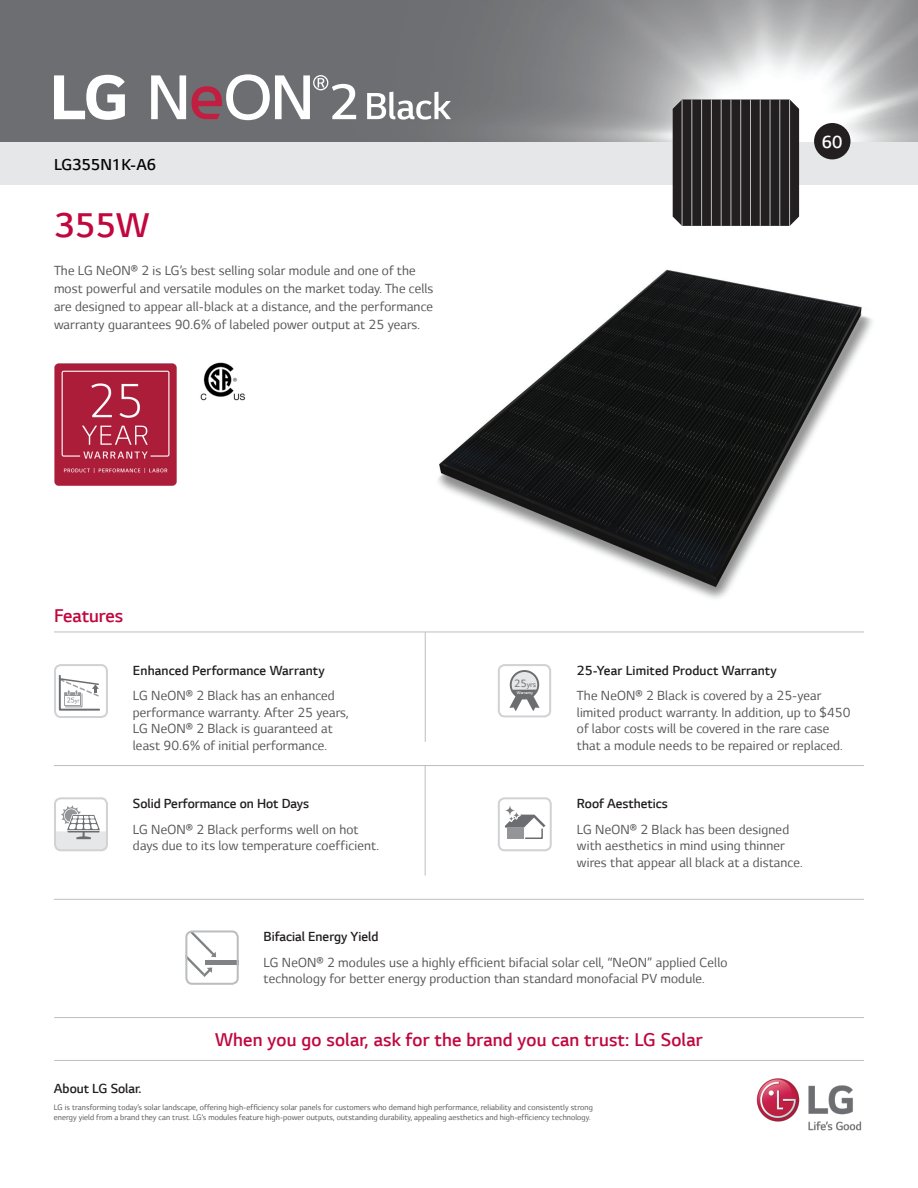
<style>
.page{position:relative;width:918px;height:1188px;background:#fff}
.page>*{position:absolute;margin:0;border:0;box-sizing:border-box;transform-origin:0 0}
.t1{font:300 39px "LG Smart";color:#c0073e}
.t2{font:300 21px "LG Smart";letter-spacing:.01em;color:#c0073e}
.t3{font:300 19.8px "LG Smart";color:#fff}
.t4{font:300 18px "LG Smart";color:#040503}
.t5{font:15px/16.5px "LG Smart";letter-spacing:.01em;color:#57585a}
.t6{font:300 15px "LG Smart";color:#231f20}
.t7{font:9px/10.5px "LG Smart";letter-spacing:.01em;color:#57585a}
.t8{font:300 8.25px "LG Smart";color:#7a7c7f}
.t9{font:300 4.5px "LG Smart";color:#fcfcfc}
.s1{font-weight:400;font-size:12px;color:#6c6d70}
</style>
<div class="page">
<img style="left:438px;top:269px;width:435px;height:330px">
<div style="left:0;top:141px;width:918px;height:44px;background:#e6e7e9"></div>
<img style="left:0;top:0;width:918px;height:141px">
<svg style="left:673px;top:99px;width:126px;height:127px;background:#2c2829"></svg>
<hr style="left:682px;top:99px;width:1px;height:127px;background:#bcbdc0">
<hr style="left:692px;top:99px;width:1px;height:127px;background:#bcbdc0">
<hr style="left:701px;top:99px;width:1px;height:127px;background:#bcbdc0">
<hr style="left:711px;top:99px;width:1px;height:127px;background:#bcbdc0">
<hr style="left:721px;top:99px;width:1px;height:127px;background:#bcbdc0">
<hr style="left:731px;top:99px;width:1px;height:127px;background:#bcbdc0">
<hr style="left:740px;top:99px;width:1px;height:127px;background:#bcbdc0">
<hr style="left:750px;top:99px;width:1px;height:127px;background:#bcbdc0">
<hr style="left:760px;top:99px;width:1px;height:127px;background:#bcbdc0">
<hr style="left:770px;top:99px;width:1px;height:127px;background:#bcbdc0">
<hr style="left:780px;top:99px;width:1px;height:127px;background:#bcbdc0">
<hr style="left:789px;top:99px;width:1px;height:127px;background:#bcbdc0">
<div style="left:814px;top:123px;width:37px;height:36px;background:#231f20;border-radius:50%"></div>
<svg style="left:151px;top:75px;width:35px;height:44px"></svg>
<svg style="left:54px;top:75px;width:71px;height:45px"></svg>
<svg style="left:192px;top:74px;width:164px;height:46px"></svg>
<svg style="left:367px;top:92px;width:84px;height:28px"></svg>
<img style="left:54px;top:363px;width:123px;height:123px">
<hr style="left:54px;top:632px;width:810px;height:1px;background:#bcbdc0">
<hr style="left:54px;top:1060px;width:810px;height:1px;background:#bcbdc0">
<hr style="left:54px;top:1017px;width:810px;height:1px;background:#bcbdc0">
<img style="left:756px;top:1078px;width:106px;height:52px">
<div style="left:54px;top:664px;width:54px;height:54px;border:2px solid #d1d2d4;border-radius:6px"></div>
<svg style="left:58px;top:674px;width:42px;height:37px"></svg>
<div style="left:498px;top:797px;width:54px;height:54px;border:2px solid #d1d2d4;border-radius:6px"></div>
<div style="left:504px;top:804px;width:12px;height:13px;border:2px solid #fff;border-radius:5px"></div>
<div style="left:512px;top:811px;width:9px;height:9px;border:2px solid #fff;border-radius:3px"></div>
<svg style="left:505px;top:805px;width:10px;height:10px"></svg>
<svg style="left:513px;top:812px;width:7px;height:6px"></svg>
<svg style="left:505px;top:815px;width:40px;height:24px"></svg>
<svg style="left:57px;top:805px;width:48px;height:46px"></svg>
<div style="left:54px;top:797px;width:54px;height:54px;border:2px solid #d1d2d4;border-radius:6px"></div>
<div style="left:498px;top:664px;width:53px;height:53px;border:2px solid #d1d2d4;border-radius:6px"></div>
<svg style="left:510px;top:670px;width:29px;height:29px"></svg>
<div style="left:512px;top:672px;width:25px;height:26px;background:#e6e7e9;border-radius:50%"></div>
<svg style="left:509px;top:690px;width:31px;height:21px"></svg>
<hr style="left:425px;top:632px;width:1px;height:110px;background:#bcbdc0">
<hr style="left:425px;top:766px;width:1px;height:110px;background:#bcbdc0">
<hr style="left:54px;top:899px;width:810px;height:1px;background:#bcbdc0">
<hr style="left:54px;top:765px;width:810px;height:1px;background:#bcbdc0">
<svg style="left:188px;top:934px;width:28px;height:43px"></svg>
<hr style="left:205px;top:960px;width:33px;height:4px;background:#808384">
<div style="left:185px;top:931px;width:54px;height:54px;border:2px solid #bcbdbf;border-radius:6px"></div>
<img style="left:200px;top:362px;width:46px;height:39px">
<p class="t4" style="left:54px;top:155px;width:104px">LG355N1K-A6</p>
<p class="t1" style="left:54px;top:205px;width:97px">355W</p>
<p class="t5" style="left:54px;top:262px;width:381px;line-height:18px">The LG NeON® 2 is LG’s best selling solar module and one of the most powerful and versatile modules on the market today. The cells are designed to appear all-black at a distance, and the performance warranty guarantees 90.6% of labeled power output at 25 years.</p>
<p class="t3" style="left:822px;top:132px;width:22px">60</p>
<p class="t2" style="left:54px;top:604px;width:71px">Features</p>
<p class="t6" style="left:133px;top:662px;width:193px">Enhanced Performance Warranty</p>
<p class="t5" style="left:133px;top:688px;width:217px">LG NeON® 2 Black has an enhanced performance warranty. After 25 years, LG NeON® 2 Black is guaranteed at least 90.6% of initial performance.</p>
<p class="t6" style="left:133px;top:795px;width:178px">Solid Performance on Hot Days</p>
<p class="t5" style="left:133px;top:821px;width:247px">LG NeON® 2 Black performs well on hot days due to its low temperature coefficient.</p>
<p class="t8" style="left:514px;top:680px;width:23px"><span class="s1">25</span>yrs</p>
<p class="t9" style="left:517px;top:690px;width:18px">Warranty</p>
<p class="t6" style="left:577px;top:662px;width:201px">25-Year Limited Product Warranty</p>
<p class="t5" style="left:577px;top:688px;width:275px">The NeON® 2 Black is covered by a 25-year limited product warranty. In addition, up to $450 of labor costs will be covered in the rare case that a module needs to be repaired or replaced.</p>
<p class="t6" style="left:577px;top:795px;width:92px">Roof Aesthetics</p>
<p class="t5" style="left:577px;top:821px;width:227px">LG NeON® 2 Black has been designed with aesthetics in mind using thinner wires that appear all black at a distance.</p>
<p class="t6" style="left:264px;top:929px;width:116px">Bifacial Energy Yield</p>
<p class="t5" style="left:264px;top:954px;width:465px">LG NeON® 2 modules use a highly efficient bifacial solar cell, “NeON” applied Cello technology for better energy production than standard monofacial PV module.</p>
<p class="t2" style="left:215px;top:1029px;width:489px">When you go solar, ask for the brand you can trust: LG Solar</p>
<p class="t6" style="left:54px;top:1081px;width:89px">About LG Solar.</p>
<p class="t7" style="left:54px;top:1102px;width:540px">LG is transforming today’s solar landscape, offering high-efficiency solar panels for customers who demand high performance, reliability and consistently strong energy yield from a brand they can trust. LG’s modules feature high-power outputs, outstanding durability, appealing aesthetics and high-efficiency technology.</p>
</div>
